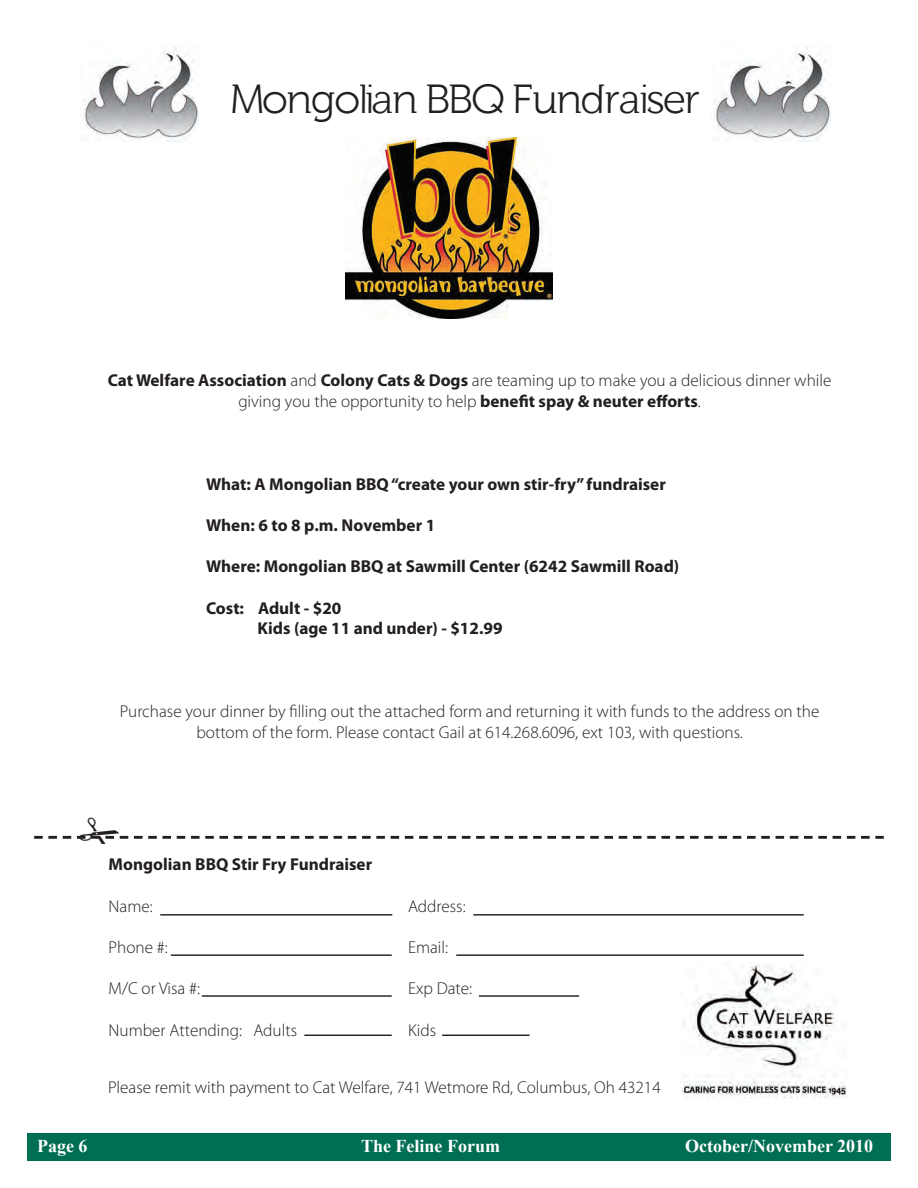
<style>
.page{position:relative;width:918px;height:1188px;background:#fff}
.page>*{position:absolute;margin:0;border:0;box-sizing:border-box;transform-origin:0 0}
.t1{font:38.7px "Fh Lentil";color:#231f20}
.t2{font:700 18px "Times New Roman";color:#fff}
.t3{font:300 17.25px/20.7px "Myriad Pro";color:#231f20;text-align:center}
.t4{font:700 17.25px/20.7px "Myriad Pro";color:#231f20}
.s1{font-weight:700}
</style>
<div class="page">
<div style="left:27px;top:1133px;width:864px;height:28px;background:#006e53"></div>
<img style="left:681px;top:964px;width:165px;height:135px">
<hr style="left:160px;top:914px;width:232px;height:2px;background:#231f20">
<hr style="left:171px;top:954px;width:221px;height:2px;background:#231f20">
<hr style="left:202px;top:995px;width:190px;height:2px;background:#231f20">
<hr style="left:304px;top:1035px;width:88px;height:1px;background:#231f20">
<hr style="left:473px;top:914px;width:331px;height:2px;background:#231f20">
<hr style="left:456px;top:954px;width:348px;height:2px;background:#231f20">
<hr style="left:479px;top:995px;width:100px;height:2px;background:#231f20">
<hr style="left:442px;top:1035px;width:88px;height:1px;background:#231f20">
<img style="left:345px;top:137px;width:208px;height:182px">
<img style="left:80px;top:46px;width:119px;height:95px">
<img style="left:714px;top:46px;width:116px;height:95px">
<svg style="left:34px;top:835px;width:850px;height:4px"></svg>
<h1 class="t1" style="left:232px;top:80px;width:469px">Mongolian BBQ Fundraiser</h1>
<p class="t3" style="left:108px;top:370px;width:725px"><span class="s1">Cat Welfare Association</span> and <span class="s1">Colony Cats &amp; Dogs</span> are teaming up to make you a delicious dinner while giving you the opportunity to help <span class="s1">benefit spay &amp; neuter efforts</span>.</p>
<p class="t4" style="left:206px;top:473px;width:461px">What: A Mongolian BBQ “create your own stir-fry” fundraiser</p>
<p class="t4" style="left:206px;top:514px;width:231px">When: 6 to 8 p.m. November 1</p>
<p class="t4" style="left:206px;top:556px;width:475px">Where: Mongolian BBQ at Sawmill Center (6242 Sawmill Road)</p>
<p class="t4" style="left:258px;top:597px;width:246px;text-indent:-52px">Cost: Adult - $20<br>Kids (age 11 and under) - $12.99</p>
<p class="t3" style="left:120px;top:701px;width:701px">Purchase your dinner by filling out the attached form and returning it with funds to the address on the bottom of the form. Please contact Gail at 614.268.6096, ext 103, with questions.</p>
<p class="t4" style="left:109px;top:854px;width:265px">Mongolian BBQ Stir Fry Fundraiser</p>
<p class="t3" style="left:109px;top:895px;width:46px">Name:</p>
<p class="t3" style="left:109px;top:937px;width:61px">Phone #:</p>
<p class="t3" style="left:109px;top:978px;width:93px">M/C or Visa #:</p>
<p class="t3" style="left:109px;top:1019px;width:190px">Number Attending: Adults</p>
<p class="t3" style="left:408px;top:895px;width:59px">Address:</p>
<p class="t3" style="left:408px;top:937px;width:42px">Email:</p>
<p class="t3" style="left:408px;top:978px;width:66px">Exp Date:</p>
<p class="t3" style="left:408px;top:1019px;width:30px">Kids</p>
<p class="t3" style="left:108px;top:1077px;width:554px">Please remit with payment to Cat Welfare, 741 Wetmore Rd, Columbus, Oh 43214</p>
<p class="t2" style="left:37px;top:1133px;width:52px">Page 6</p>
<p class="t2" style="left:361px;top:1133px;width:140px">The Feline Forum</p>
<p class="t2" style="left:685px;top:1133px;width:190px">October/November 2010</p>
</div>
